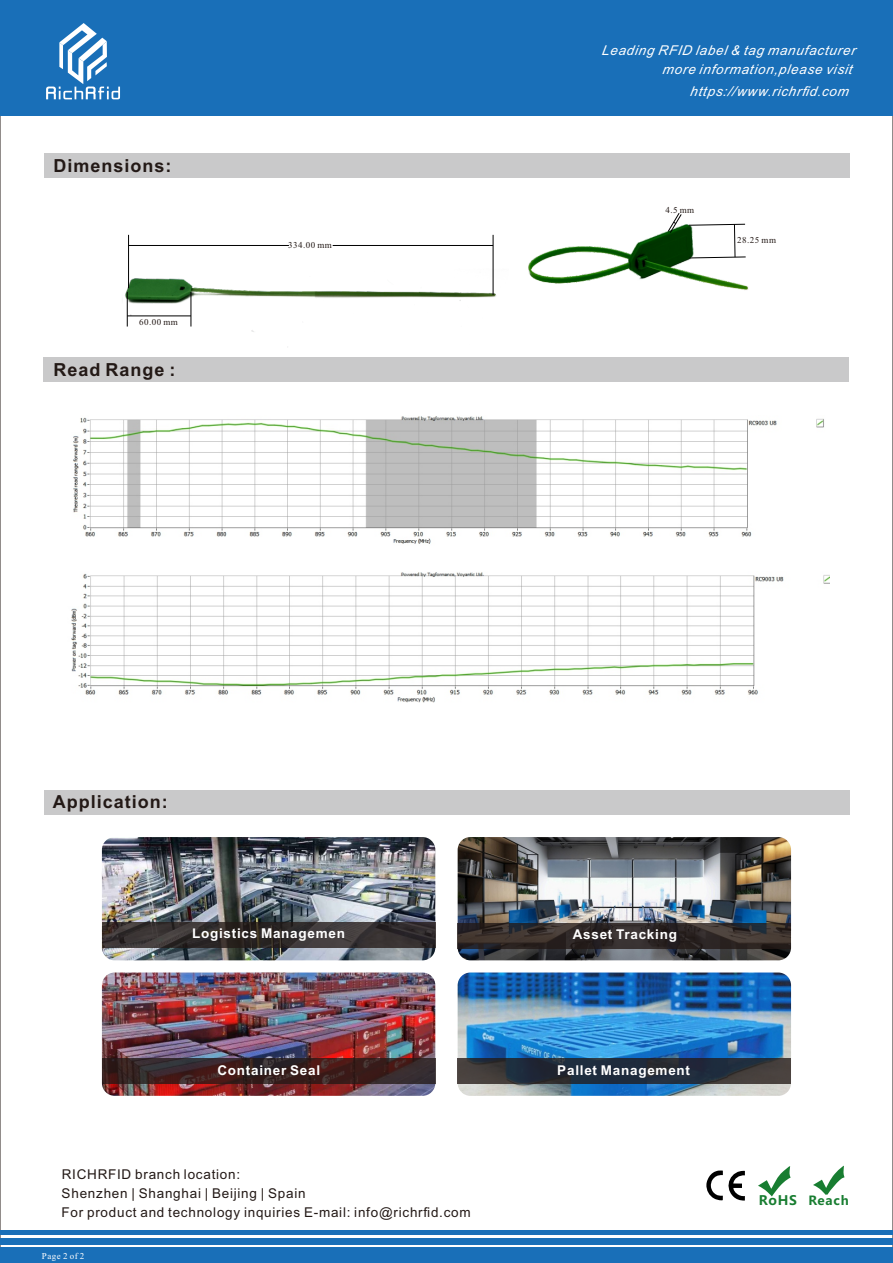
<style>
.page{position:relative;width:893px;height:1263px;background:#fff}
.page>*{position:absolute;margin:0;border:0;box-sizing:border-box;transform-origin:0 0}
.t1{font:700 18px "Arial";letter-spacing:.055em;color:#231916}
.t2{font:13.5px/19px "Arial";letter-spacing:.055em;color:#231916}
.t3{font:italic 13.5px/19px "Arial";letter-spacing:.055em;color:#fff;text-align:right}
.t4{font:700 13.5px "Arial";letter-spacing:.055em;color:#fff}
.t5{font:700 12.45px "Microsoft Ya Hei";letter-spacing:.06em;color:#187d31}
.t6{font:9px "Times New Roman";letter-spacing:.05em;color:#231916}
.t7{font:9px "Times New Roman";letter-spacing:.05em;color:#fff}
.s1{font-family:"Malgun Gothic"}
.s2{font-size:13.05px}
</style>
<div class="page">
<div style="left:0;top:0;width:893px;height:116px;background:#196fb8"></div>
<svg style="left:46px;top:23px;width:74px;height:76px"></svg>
<div style="left:0;top:1247px;width:893px;height:16px;background:#196fb8"></div>
<div style="left:0;top:1238px;width:893px;height:6px;background:#196fb8"></div>
<hr style="left:0;top:1230px;width:893px;height:4px;background:#196fb8">
<svg style="left:706px;top:1170px;width:39px;height:31px"></svg>
<svg style="left:813px;top:1166px;width:31px;height:28px"></svg>
<svg style="left:758px;top:1166px;width:33px;height:30px"></svg>
<div style="left:44px;top:153px;width:805px;height:25px;background:#c9c9ca"></div>
<div style="left:44px;top:789px;width:805px;height:25px;background:#c9c9ca"></div>
<div style="left:44px;top:357px;width:805px;height:25px;background:#c9c9ca"></div>
<img style="left:458px;top:837px;width:333px;height:123px;border-radius:13px">
<div style="left:458px;top:923px;width:333px;height:26px;background:#231916;opacity:.78"></div>
<img style="left:102px;top:837px;width:333px;height:123px;border-radius:13px">
<div style="left:102px;top:922px;width:333px;height:26px;background:#231916;opacity:.78"></div>
<img style="left:102px;top:972px;width:333px;height:124px;border-radius:13px">
<div style="left:102px;top:1058px;width:333px;height:26px;background:#231916;opacity:.78"></div>
<img style="left:458px;top:972px;width:333px;height:124px;border-radius:13px">
<div style="left:457px;top:1058px;width:334px;height:26px;background:#231916;opacity:.78"></div>
<img style="left:125px;top:234px;width:371px;height:98px">
<hr style="left:128px;top:235px;width:1px;height:53px;background:#000">
<hr style="left:493px;top:235px;width:1px;height:60px;background:#000">
<hr style="left:129px;top:245px;width:160px;height:1px;background:#000">
<hr style="left:333px;top:245px;width:160px;height:1px;background:#000">
<img style="left:528px;top:223px;width:221px;height:67px">
<svg style="left:689px;top:224px;width:57px;height:34px"></svg>
<svg style="left:668px;top:213px;width:14px;height:20px"></svg>
<hr style="left:127px;top:292px;width:1px;height:34px;background:#000">
<hr style="left:191px;top:292px;width:1px;height:34px;background:#000">
<hr style="left:127px;top:316px;width:64px;height:1px;background:#000">
<img style="left:73px;top:416px;width:751px;height:128px">
<img style="left:71px;top:572px;width:758px;height:131px">
<h1 class="t1" style="left:54px;top:159px;width:120px">Dimensions:</h1>
<p class="t6" style="left:139px;top:319px;width:40px">60.00 mm</p>
<h1 class="t1" style="left:54px;top:363px;width:124px">Read Range :</h1>
<p class="t6" style="left:288px;top:241px;width:45px">334.00 mm</p>
<p class="t3" style="left:601px;top:42px;width:255px">Leading RFID label &amp; tag manufacturer more information,please visit</p>
<p class="t3" style="left:690px;top:83px;width:162px">https://www<span class="s1">.</span>richrfid<span class="s1">.</span>com</p>
<p class="t6" style="left:665px;top:207px;width:30px">4.5 mm</p>
<p class="t6" style="left:737px;top:237px;width:40px">28.25 mm</p>
<h1 class="t1" style="left:53px;top:795px;width:116px">Application:</h1>
<p class="t4" style="left:192px;top:928px;width:155px">Logistics Managemen</p>
<p class="t4" style="left:573px;top:929px;width:106px">Asset Tracking</p>
<p class="t4" style="left:217px;top:1065px;width:104px">Container Seal</p>
<p class="t4" style="left:557px;top:1065px;width:134px">Pallet Management</p>
<p class="t2" style="left:62px;top:1166px;width:411px">RICHRFID branch location:<br>Shenzhen | Shanghai | Beijing | Spain<br>For product and technology inquiries E-mail: info@richrfid.com</p>
<p class="t7" style="left:42px;top:1252px;width:44px">Page 2 of 2</p>
<p class="t5" style="left:759px;top:1195px;width:91px"><span class="s2">RoHS</span> Reach</p>
</div>
